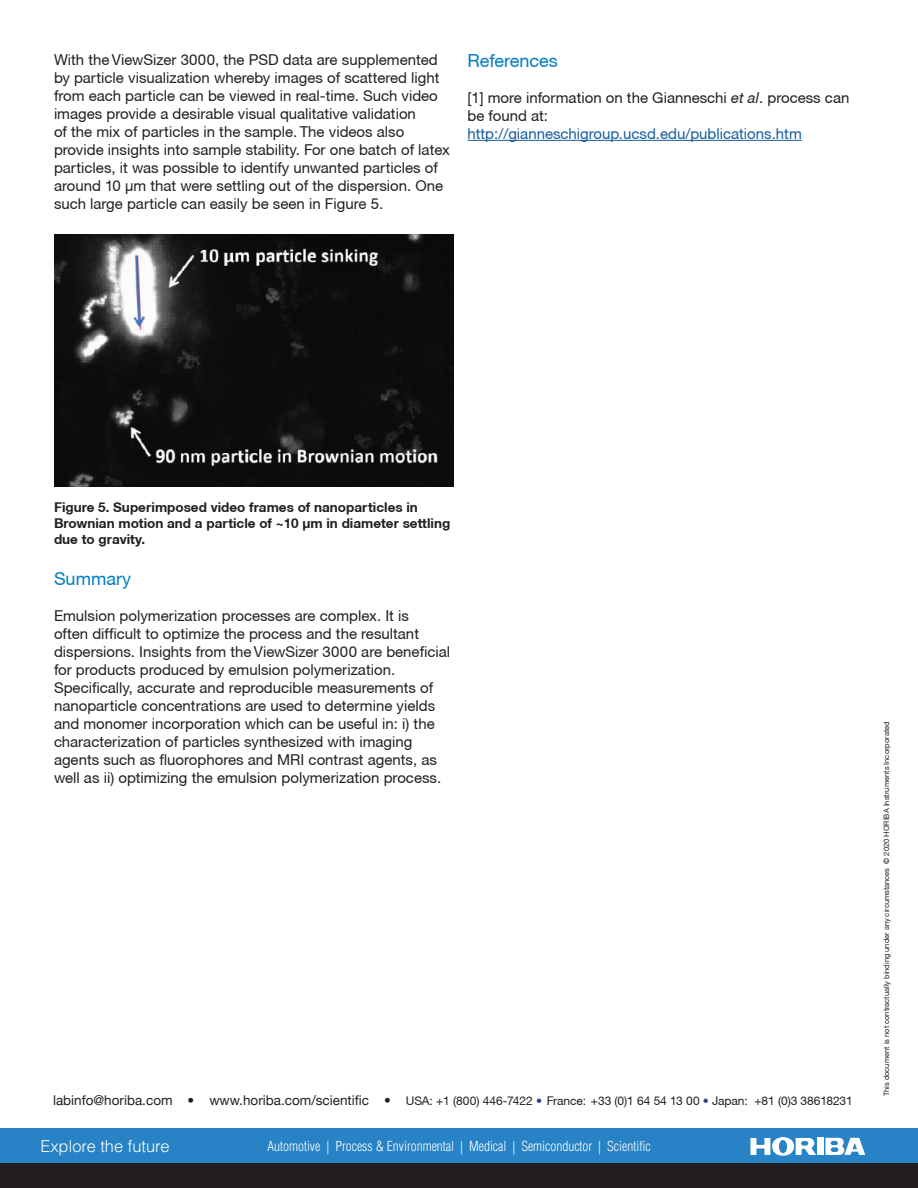
<style>
.page{position:relative;width:918px;height:1188px;background:#fff}
.page>*{position:absolute;margin:0;border:0;box-sizing:border-box;transform-origin:0 0}
.t1{font:18px "Helvetica Neue CE";color:#007dc3}
.t2{font:300 16.5px "Helvetica LT Std";color:#fff}
.t3{font:15px/18px "Helvetica Neue CE";color:#231f20}
.t4{font:700 13.5px/16.2px "Helvetica Neue CE";color:#231f20}
.t5{font:300 condensed 13.5px "Helvetica LT Std";color:#fff}
.t6{font:12px "Helvetica Neue CE";letter-spacing:-.005em;color:#231f20}
.t7{font:7.5px "Helvetica Neue CE";color:#231f20}
.s1{font-style:italic}
.s2{color:#175d9e}
.s3{font-family:"Helvetica Neue LT";font-size:13.5px}
.s4{font-weight:700;color:#253f8e}
</style>
<div class="page">
<hr style="left:468px;top:140px;width:334px;height:1px;background:#175d9e">
<img style="left:54px;top:234px;width:400px;height:253px">
<div style="left:0;top:1128px;width:918px;height:35px;background:#2783c5"></div>
<div style="left:0;top:1163px;width:918px;height:25px;background:#231f20"></div>
<img style="left:750px;top:1138px;width:20px;height:17px">
<img style="left:796px;top:1138px;width:27px;height:17px">
<img style="left:772px;top:1137px;width:22px;height:19px">
<img style="left:825px;top:1138px;width:40px;height:17px">
<p class="t3" style="left:54px;top:51px;width:397px">With the ViewSizer 3000, the PSD data are supplemented by particle visualization whereby images of scattered light from each particle can be viewed in real-time. Such video images provide a desirable visual qualitative validation<br>of the mix of particles in the sample. The videos also provide insights into sample stability. For one batch of latex particles, it was possible to identify unwanted particles of around 10 µm that were settling out of the dispersion. One such large particle can easily be seen in Figure 5.</p>
<p class="t1" style="left:468px;top:50px;width:92px">References</p>
<p class="t3" style="left:468px;top:89px;width:383px">[1] more information on the Gianneschi <span class="s1">et al</span>. process can be found at: <span class="s2">http://gianneschigroup.ucsd.edu/publications.htm</span></p>
<p class="t4" style="left:54px;top:499px;width:398px">Figure 5. Superimposed video frames of nanoparticles in<br>Brownian motion and a particle of ~10 µm in diameter settling due to gravity.</p>
<p class="t1" style="left:54px;top:568px;width:79px">Summary</p>
<p class="t3" style="left:54px;top:607px;width:398px">Emulsion polymerization processes are complex. It is<br>often difficult to optimize the process and the resultant dispersions. Insights from the ViewSizer 3000 are beneficial for products produced by emulsion polymerization.<br>Specifically, accurate and reproducible measurements of nanoparticle concentrations are used to determine yields and monomer incorporation which can be useful in: i) the characterization of particles synthesized with imaging agents such as fluorophores and MRI contrast agents, as well as ii) optimizing the emulsion polymerization process.</p>
<p class="t6" style="left:53px;top:1093px;width:801px"><span class="s3">labinfo@horiba.com • www.horiba.com/scientific •</span> USA: +1 (800) 446-7422 <span class="s4">•</span> France: +33 (0)1 64 54 13 00 <span class="s4">•</span> Japan: +81 (0)3 38618231</p>
<p class="t2" style="left:40px;top:1136px;width:131px">Explore the future</p>
<p class="t5" style="left:267px;top:1138px;width:385px">Automotive | Process &amp; Environmental | Medical | Semiconductor | Scientific</p>
<p class="t7" style="left:882px;top:1096px;width:376px;rotate:-90deg">This document is not contractually binding under any circumstances © 2020 HORIBA Instruments Incorporated</p>
</div>
